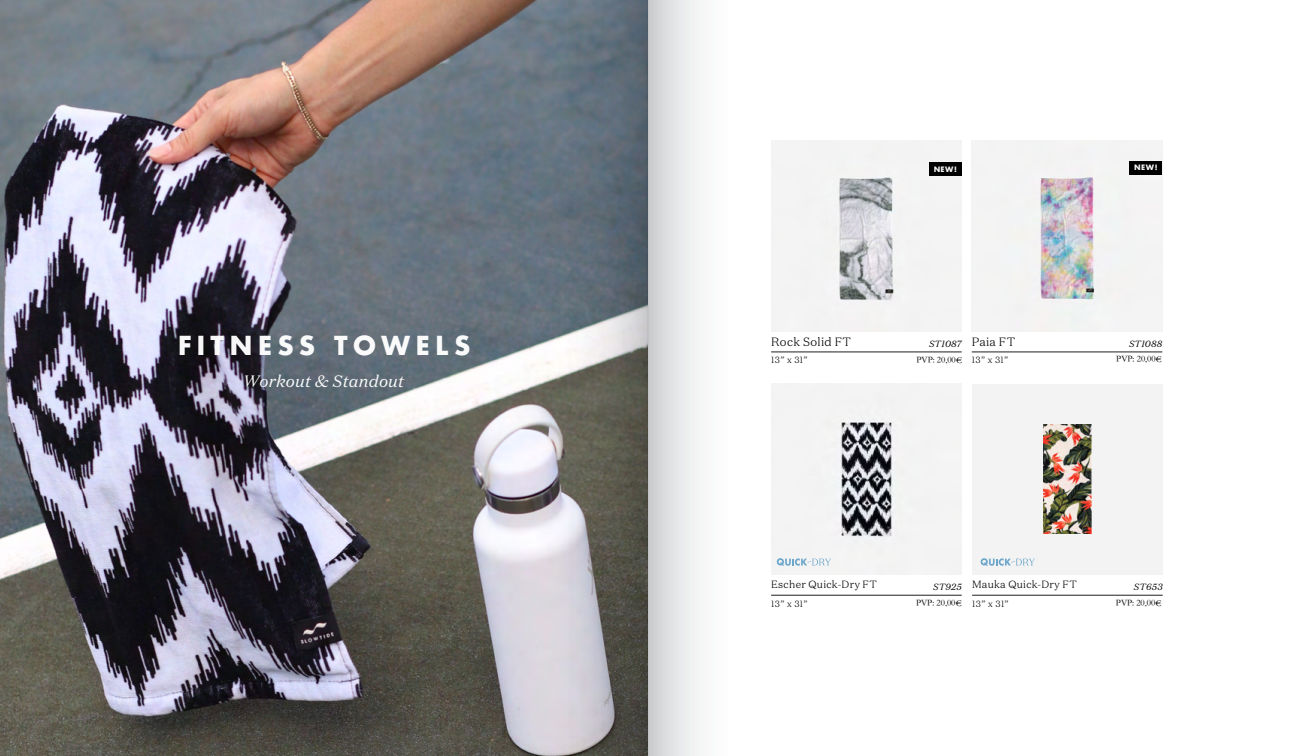
<style>
.page{position:relative;width:1296px;height:756px;background:#fff}
.page>*{position:absolute;margin:0;border:0;box-sizing:border-box;transform-origin:0 0}
.t1{font:700 25.5px "Futura";letter-spacing:.2em;color:#fff}
.t2{font:italic 16.5px "Domaine Text";letter-spacing:.01em;color:#fff}
.t3{font:300 12px "Domaine Text";letter-spacing:.025em;color:#000}
.t4{font:300 10.5px "Domaine Text";letter-spacing:.025em;color:#000}
.t5{font:9px "ST Songti TC Regular";color:#000}
.t6{font:300 9px "Domaine Text";letter-spacing:.05em;color:#000}
.t7{font:italic 9px "Domaine Text";letter-spacing:.025em;color:#000}
.t8{font:700 7.2px "Futura";letter-spacing:.075em;color:#fff}
</style>
<div class="page">
<img style="left:0;top:0;width:558px;height:756px">
<img style="left:558px;top:0;width:142px;height:756px">
<hr style="left:648px;top:0;width:1px;height:756px;background:#000101">
<img style="left:771px;top:140px;width:191px;height:191px">
<hr style="left:972px;top:352px;width:190px;height:1px;background:#221f20">
<img style="left:972px;top:140px;width:190px;height:191px">
<hr style="left:972px;top:595px;width:191px;height:1px;background:#221f20">
<hr style="left:771px;top:352px;width:191px;height:1px;background:#221f20">
<div style="left:972px;top:384px;width:191px;height:190px;background:#f3f3f3"></div>
<div style="left:929px;top:162px;width:32px;height:14px;background:#000"></div>
<div style="left:1130px;top:161px;width:32px;height:14px;background:#000"></div>
<hr style="left:771px;top:595px;width:191px;height:1px;background:#221f20">
<img style="left:771px;top:384px;width:191px;height:190px">
<svg style="left:777px;top:558px;width:54px;height:8px"></svg>
<svg style="left:981px;top:558px;width:54px;height:8px"></svg>
<img style="left:1043px;top:425px;width:48px;height:108px">
<h1 class="t1" style="left:177px;top:329px;width:295px">FITNESS TOWELS</h1>
<h2 class="t2" style="left:244px;top:371px;width:162px">Workout &amp; Standout</h2>
<p class="t8" style="left:933px;top:164px;width:25px">NEW!</p>
<p class="t8" style="left:1134px;top:163px;width:25px">NEW!</p>
<h3 class="t3" style="left:771px;top:334px;width:81px">Rock Solid FT</h3>
<p class="t7" style="left:929px;top:338px;width:34px">ST1087</p>
<p class="t6" style="left:771px;top:354px;width:38px">13” x 31”</p>
<h3 class="t3" style="left:972px;top:334px;width:45px">Paia FT</h3>
<p class="t7" style="left:1129px;top:338px;width:35px">ST1088</p>
<p class="t5" style="left:916px;top:353px;width:47px">PVP: 20,00€</p>
<p class="t5" style="left:1116px;top:353px;width:47px">PVP: 20,00€</p>
<p class="t6" style="left:972px;top:354px;width:38px">13” x 31”</p>
<p class="t4" style="left:771px;top:578px;width:107px">Escher Quick-Dry FT</p>
<p class="t7" style="left:933px;top:581px;width:30px">ST925</p>
<p class="t6" style="left:771px;top:598px;width:38px">13” x 31”</p>
<p class="t4" style="left:972px;top:578px;width:106px">Mauka Quick-Dry FT</p>
<p class="t7" style="left:1134px;top:581px;width:30px">ST653</p>
<p class="t5" style="left:916px;top:597px;width:47px">PVP: 20,00€</p>
<p class="t5" style="left:1116px;top:596px;width:47px">PVP: 20,00€</p>
<p class="t6" style="left:972px;top:598px;width:38px">13” x 31”</p>
</div>
